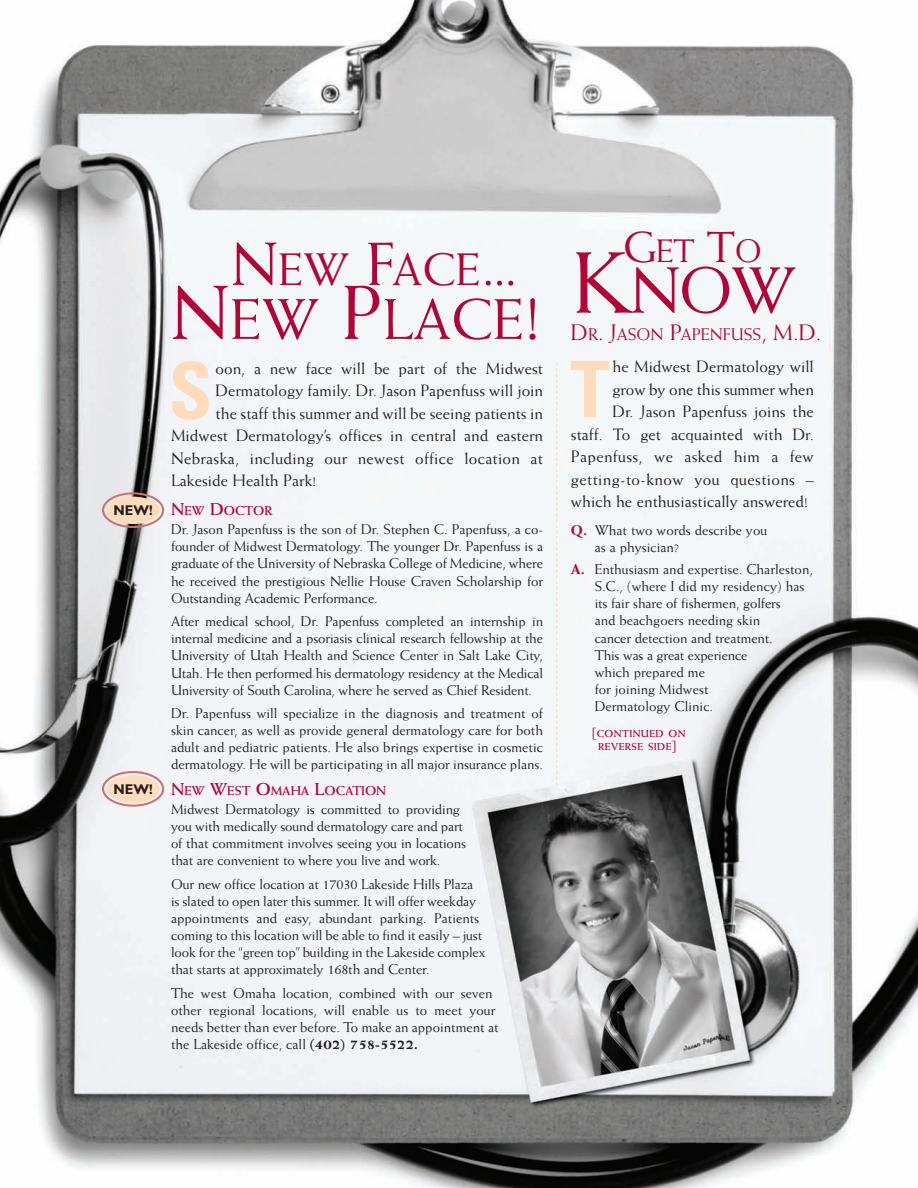
<style>
.page{position:relative;width:918px;height:1188px;background:#fff}
.page>*{position:absolute;margin:0;border:0;box-sizing:border-box;transform-origin:0 0}
.t1{font:87px "Weiss";color:#b30437}
.t2{font:700 condensed 78.15px "Univers";color:#fddbbb}
.t3{font:65.25px "Weiss";color:#b30437}
.t4{font:60.9px "Weiss";color:#b30437}
.t5{font:57.45px "Weiss";letter-spacing:.005em;color:#b30437}
.t6{font:32.7px "Weiss";color:#b30437}
.t7{font:16.8px "Weiss";color:#b30437}
.t8{font:16.5px "Weiss";color:#231f20}
.t9{font:16.5px "Weiss";letter-spacing:.02em;color:#231f20}
.t10{font:14.25px/17.1px "Weiss";letter-spacing:-.01em;color:#231f20}
.t11{font:700 14.1px "Gill Sans";color:#231f20;scale:.95 1}
.t12{font:700 12.9px "Weiss";color:#b30437}
.t13{font:700 10.2px/13.5px "Weiss";letter-spacing:.035em;color:#b30437;text-align:center}
.s1{font-size:45.75px}
.s2{font-size:76.5px}
.s3{font-size:17.25px}
.s4{font-weight:800}
.s5{font-size:43.5px}
.s6{font-size:22.5px}
.s7{font-weight:800;color:#b30437}
.s8{font-size:13.5px}
</style>
<div class="page">
<img style="left:0;top:0;width:918px;height:1188px">
<svg style="left:556px;top:363px;width:1px;height:422px"></svg>
<svg style="left:102px;top:492px;width:62px;height:36px;background:#e8cabb"></svg>
<svg style="left:102px;top:771px;width:62px;height:36px"></svg>
<p class="t11" style="left:114px;top:505px;width:43px">NEW!</p>
<p class="t11" style="left:114px;top:784px;width:43px">NEW!</p>
<h3 class="t4" style="left:231px;top:240px;width:289px">N<span class="s1">EW</span> F<span class="s1">ACE</span>...</h3>
<h3 class="t5" style="left:170px;top:296px;width:372px"><span class="s2">N</span>EW <span class="s2">P</span>LACE<span class="s2">!</span></h3>
<h2 class="t2" style="left:169px;top:362px;width:45px">S</h2>
<p class="t8" style="left:216px;top:361px;width:329px">oon, a new face will be part of the Midwest</p>
<p class="t8" style="left:216px;top:384px;width:329px">Dermatology family. Dr. Jason Papenfuss will join</p>
<p class="t8" style="left:216px;top:406px;width:329px">the staff this summer and will be seeing patients in</p>
<p class="t8" style="left:171px;top:429px;width:374px">Midwest Dermatology’s offices in central and eastern</p>
<p class="t8" style="left:171px;top:451px;width:374px">Nebraska, including our newest office location at</p>
<p class="t8" style="left:171px;top:474px;width:147px">Lakeside Health Park!</p>
<p class="t12" style="left:171px;top:506px;width:103px"><span class="s3">N</span>EW <span class="s3">D</span>OCTOR</p>
<p class="t10" style="left:171px;top:522px;width:374px;text-align:justify">Dr. Jason Papenfuss is the son of Dr. Stephen C. Papenfuss, a co&shy;founder of Midwest Dermatology. The younger Dr. Papenfuss is a graduate of the University of Nebraska College of Medicine, where he received the prestigious Nellie House Craven Scholarship for Outstanding Academic Performance.</p>
<p class="t10" style="left:171px;top:614px;width:374px;text-align:justify">After medical school, Dr. Papenfuss completed an internship in internal medicine and a psoriasis clinical research fellowship at the University of Utah Health and Science Center in Salt Lake City, Utah. He then performed his dermatology residency at the Medical University of South Carolina, where he served as Chief Resident.</p>
<p class="t10" style="left:171px;top:706px;width:374px;text-align:justify">Dr. Papenfuss will specialize in the diagnosis and treatment of skin cancer, as well as provide general dermatology care for both adult and pediatric patients. He also brings expertise in cosmetic dermatology. He will be participating in all major insurance plans.</p>
<p class="t12" style="left:171px;top:786px;width:217px"><span class="s3">N</span>EW <span class="s3">W</span>EST <span class="s3">O</span>MAHA <span class="s3">L</span>OCATION</p>
<p class="t10" style="left:171px;top:801px;width:297px">Midwest Dermatology is committed to providing you with medically sound dermatology care and part of that commitment involves seeing you in locations that are convenient to where you live and work.</p>
<p class="t10" style="left:171px;top:876px;width:316px">Our new office location at 17030 Lakeside Hills Plaza is slated to open later this summer. It will offer weekday appointments and easy, abundant parking. Patients coming to this location will be able to find it easily – just look for the “green top” building in the Lakeside complex that starts at approximately 168th and Center.</p>
<p class="t10" style="left:171px;top:985px;width:329px">The west Omaha location, combined with our seven other regional locations, will enable us to meet your needs better than ever before. To make an appointment at the Lakeside office, call <span class="s4">(402) 758-5522.</span></p>
<h3 class="t6" style="left:623px;top:237px;width:140px"><span class="s5">G</span>ET <span class="s5">T</span>O</h3>
<h1 class="t1" style="left:571px;top:248px;width:63px">K</h1>
<p class="t7" style="left:571px;top:327px;width:252px"><span class="s6">D</span>R<span class="s6">. J</span>ASON <span class="s6">P</span>APENFUSS<span class="s6">, M.D.</span></p>
<h3 class="t3" style="left:630px;top:264px;width:167px">NOW</h3>
<h2 class="t2" style="left:570px;top:361px;width:41px">T</h2>
<p class="t8" style="left:613px;top:360px;width:203px">he Midwest Dermatology will</p>
<p class="t8" style="left:613px;top:382px;width:203px">grow by one this summer when</p>
<p class="t8" style="left:613px;top:405px;width:203px">Dr. Jason Papenfuss joins the</p>
<p class="t8" style="left:571px;top:427px;width:245px">staff. To get acquainted with Dr.</p>
<p class="t9" style="left:571px;top:450px;width:245px">Papenfuss, we asked him a few</p>
<p class="t9" style="left:571px;top:472px;width:245px">getting-to-know you questions –</p>
<p class="t8" style="left:571px;top:495px;width:238px">which he enthusiastically answered!</p>
<p class="t10" style="left:595px;top:522px;width:174px;text-indent:-24px"><span class="s7">Q.</span> What two words describe you as a physician?</p>
<p class="t10" style="left:595px;top:562px;width:220px;text-indent:-24px"><span class="s7">A.</span> Enthusiasm and expertise. Charleston,<br>S.C., (where I did my residency) has its fair share of fishermen, golfers<br>and beachgoers needing skin<br>cancer detection and treatment.<br>This was a great experience<br>which prepared me<br>for joining Midwest<br>Dermatology Clinic.</p>
<p class="t13" style="left:592px;top:728px;width:95px"><span class="s8">[</span>CONTINUED ON<br>REVERSE SIDE<span class="s8">]</span></p>
</div>
